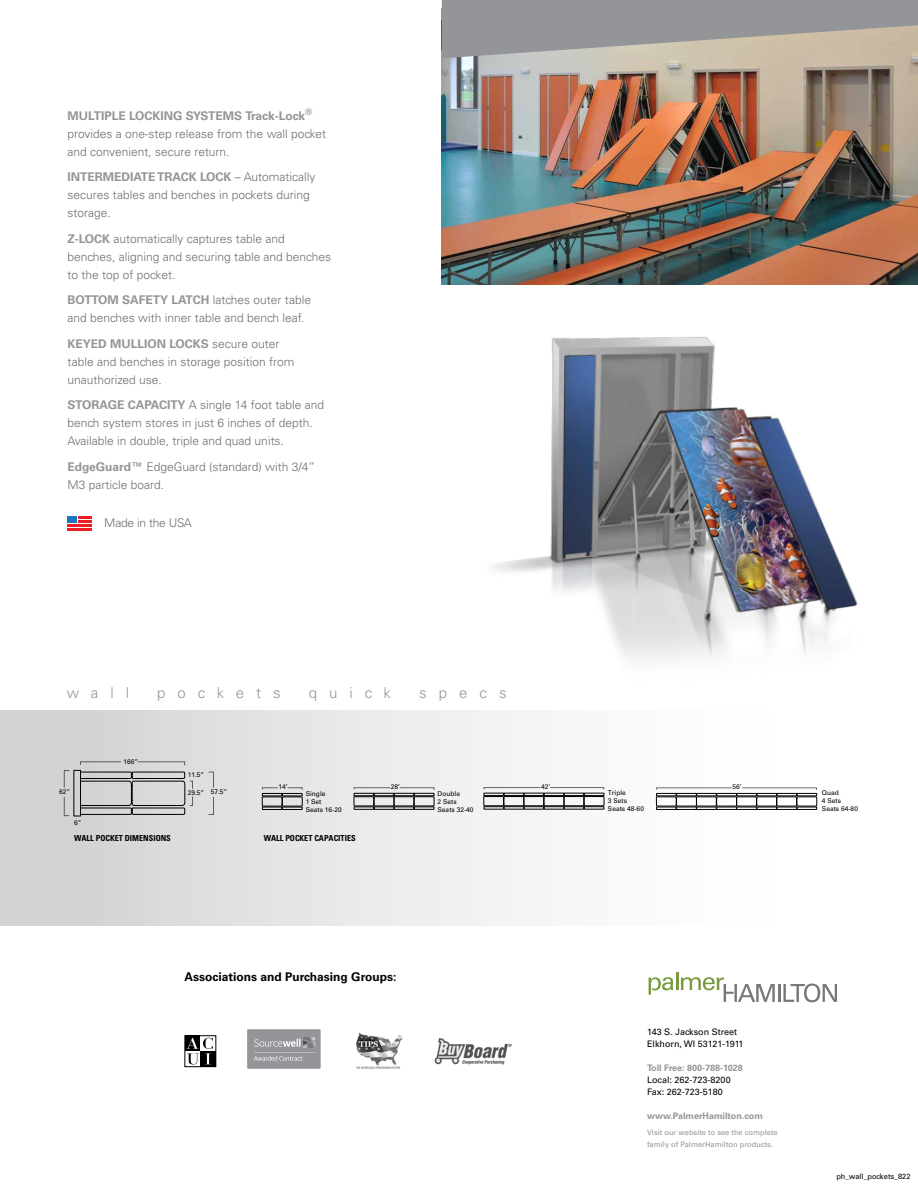
<style>
.page{position:relative;width:918px;height:1188px;background:#fff}
.page>*{position:absolute;margin:0;border:0;box-sizing:border-box;transform-origin:0 0}
.t1{font:300 15px "Univers";letter-spacing:.8em;color:#939598}
.t2{font:300 12px/18px "Univers";color:#6d6e71}
.t3{font:700 12px "Univers";color:#000}
.t4{font:300 12px "Univers";letter-spacing:-.02em;color:#6d6e71}
.t5{font:700 12px "Univers";color:#939598}
.t6{font:9px/12px "Univers";color:#000}
.t7{font:700 9px "Univers";color:#939598}
.t8{font:700 condensed 8.25px "Univers";color:#000}
.t9{font:7.5px/12px "Univers";color:#939598}
.t10{font:7.5px "Univers";color:#000}
.t11{font:6.6px/7.9px "Univers";color:#000}
.s1{font-weight:700;color:#939598}
</style>
<div class="page">
<img style="left:442px;top:58px;width:476px;height:227px">
<div style="left:0;top:710px;width:918px;height:216px;background:linear-gradient(to right,#d2d3d5,#fff)"></div>
<svg style="left:442px;top:0;width:476px;height:58px;background:#a2a09d"></svg>
<div style="left:185px;top:1036px;width:15px;height:15px;background:#000"></div>
<svg style="left:200px;top:1051px;width:14px;height:14px"></svg>
<svg style="left:187px;top:1038px;width:26px;height:26px"></svg>
<div style="left:184px;top:1035px;width:32px;height:32px;border:1px solid #000"></div>
<img style="left:355px;top:1032px;width:48px;height:37px">
<img style="left:435px;top:1038px;width:76px;height:27px">
<svg style="left:649px;top:972px;width:188px;height:30px"></svg>
<div style="left:247px;top:1029px;width:74px;height:40px;background:#949499"></div>
<svg style="left:254px;top:1037px;width:61px;height:24px"></svg>
<svg style="left:79px;top:516px;width:13px;height:6px"></svg>
<hr style="left:68px;top:524px;width:24px;height:2px;background:#ed1d24">
<hr style="left:68px;top:528px;width:24px;height:2px;background:#ed1d24">
<div style="left:68px;top:516px;width:9px;height:6px;background:#1c75bc"></div>
<svg style="left:138px;top:761px;width:47px;height:5px"></svg>
<svg style="left:80px;top:761px;width:41px;height:4px"></svg>
<svg style="left:262px;top:787px;width:41px;height:23px"></svg>
<svg style="left:353px;top:787px;width:81px;height:23px;background:#a5a5a6"></svg>
<svg style="left:483px;top:787px;width:121px;height:23px"></svg>
<svg style="left:656px;top:788px;width:161px;height:22px"></svg>
<svg style="left:208px;top:797px;width:6px;height:18px"></svg>
<svg style="left:208px;top:772px;width:6px;height:16px"></svg>
<svg style="left:64px;top:797px;width:6px;height:19px"></svg>
<svg style="left:64px;top:770px;width:6px;height:18px"></svg>
<svg style="left:81px;top:772px;width:112px;height:43px;background:#b7b9ba"></svg>
<div style="left:74px;top:770px;width:7px;height:46px;background:#d1d3d4"></div>
<div style="left:74px;top:770px;width:7px;height:46px;border:1px solid #000"></div>
<img style="left:432px;top:337px;width:479px;height:441px">
<p class="t2" style="left:68px;top:106px;width:260px"><span class="s1">Multiple Locking Systems Track-Lock</span><sup>® </sup>provides a one-step release from the wall pocket and convenient, secure return.</p>
<p class="t2" style="left:67px;top:168px;width:250px"><span class="s1">Intermediate Track Lock</span> – Automatically secures tables and benches in pockets during storage.</p>
<p class="t2" style="left:67px;top:229px;width:265px"><span class="s1">Z-Lock</span> automatically captures table and benches, aligning and securing table and benches to the top of pocket.</p>
<p class="t2" style="left:67px;top:291px;width:245px"><span class="s1">Bottom SaFety latch</span> latches outer table and benches with inner table and bench leaf.</p>
<p class="t2" style="left:67px;top:334px;width:229px"><span class="s1">Keyed Mullion Locks</span> secure outer table and benches in storage position from unauthorized use.</p>
<p class="t5" style="left:67px;top:398px;width:70px">Storag e Capa</p>
<p class="t2" style="left:67px;top:396px;width:258px;text-indent:92px"><span class="s1">city</span> A single 14 foot table and bench system stores in just 6 inches of depth.<br>Available in double, triple and quad units.</p>
<p class="t2" style="left:67px;top:457px;width:249px"><span class="s1">EdgeGuard™</span> EdgeGuard (standard) with 3/4”<br>M3 particle board.</p>
<p class="t4" style="left:104px;top:516px;width:89px">Made in the USA</p>
<p class="t1" style="left:67px;top:684px;width:64px">wall</p>
<p class="t1" style="left:157px;top:684px;width:125px">pockets</p>
<p class="t1" style="left:309px;top:684px;width:84px">quick</p>
<p class="t1" style="left:419px;top:684px;width:89px">specs</p>
<p class="t11" style="left:123px;top:758px;width:16px">166”</p>
<p class="t11" style="left:188px;top:770px;width:18px">11.5”</p>
<p class="t11" style="left:278px;top:783px;width:11px">14’</p>
<p class="t11" style="left:391px;top:783px;width:11px">28’</p>
<p class="t11" style="left:541px;top:782px;width:11px">42’</p>
<p class="t11" style="left:733px;top:783px;width:11px">56’</p>
<p class="t11" style="left:188px;top:789px;width:41px">29.5” 57.5”</p>
<p class="t11" style="left:59px;top:788px;width:13px">62”</p>
<p class="t11" style="left:306px;top:790px;width:38px">Single<br>1 Set<br>Seats 16-20</p>
<p class="t11" style="left:438px;top:789px;width:38px">Double<br>2 Sets<br>Seats 32-40</p>
<p class="t11" style="left:608px;top:789px;width:38px">Triple<br>3 Sets<br>Seats 48-60</p>
<p class="t11" style="left:822px;top:789px;width:38px">Quad<br>4 Sets<br>Seats 64-80</p>
<p class="t11" style="left:74px;top:818px;width:9px">6”</p>
<p class="t8" style="left:74px;top:833px;width:98px">WALL POCKET DIMENSIONS</p>
<p class="t8" style="left:264px;top:833px;width:94px">WALL POCKET CAPACITIES</p>
<p class="t3" style="left:184px;top:970px;width:213px">Associations and Purchasing Groups:</p>
<p class="t6" style="left:647px;top:1026px;width:98px">143 S. Jackson Street<br>Elkhorn, WI 53121-1911</p>
<p class="t7" style="left:647px;top:1063px;width:97px">Toll Free: 800-788-1028</p>
<p class="t6" style="left:647px;top:1074px;width:85px">Local: 262-723-8200<br>Fax: 262-723-5180</p>
<p class="t7" style="left:647px;top:1111px;width:117px">www.PalmerHamilton.com</p>
<p class="t9" style="left:647px;top:1127px;width:132px">Visit our website to see the complete family of PalmerHamilton products.</p>
<p class="t10" style="left:836px;top:1171px;width:76px">ph_wall_pockets_822</p>
</div>
